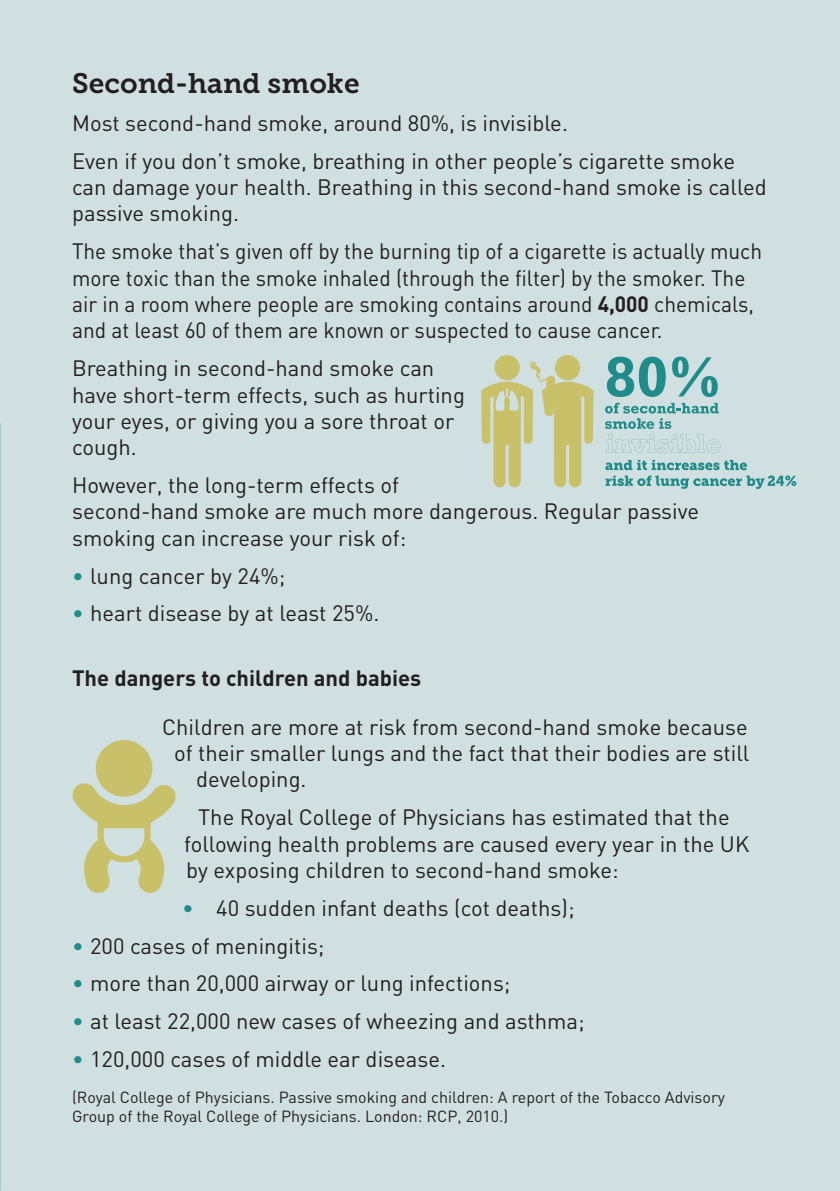
<style>
.page{position:relative;width:840px;height:1191px;background:#fff}
.page>*{position:absolute;margin:0;border:0;box-sizing:border-box;transform-origin:0 0}
.t1{font:28px "Museo Slab 700";color:#231f20}
.t2{font:22px/26.4px "DIN";color:#231f20}
.t3{font:22px/26.4px "DIN";color:#231f20;scale:.95 1}
.t4{font:700 22px "DIN";color:#231f20}
.t5{font:16px/19.2px "DIN";color:#231f20}
.s1{font-weight:700}
.s2{color:#1f8b8a}
</style>
<div class="page">
<div style="left:0;top:0;width:839px;height:1191px;background:#d0dfdf"></div>
<svg style="left:72px;top:740px;width:104px;height:153px"></svg>
<svg style="left:606px;top:357px;width:59px;height:40px"></svg>
<svg style="left:672px;top:357px;width:45px;height:40px"></svg>
<svg style="left:605px;top:403px;width:115px;height:50px"></svg>
<div style="left:494px;top:355px;width:25px;height:25px;background:#c9c06a;border-radius:50%"></div>
<div style="left:554px;top:355px;width:26px;height:25px;background:#c9c06a;border-radius:50%"></div>
<svg style="left:481px;top:361px;width:112px;height:126px"></svg>
<svg style="left:605px;top:460px;width:191px;height:29px"></svg>
<p class="t1" style="left:72px;top:67px;width:289px">Second-hand smoke</p>
<p class="t2" style="left:72px;top:109px;width:497px">Most second-hand smoke, around 80%, is invisible.</p>
<p class="t2" style="left:72px;top:147px;width:695px">Even if you don’t smoke, breathing in other people’s cigarette smoke can damage your health. Breathing in this second-hand smoke is called passive smoking.</p>
<p class="t3" style="left:72px;top:237px;width:727px">The smoke that’s given off by the burning tip of a cigarette is actually much more toxic than the smoke inhaled (through the filter) by the smoker. The air in a room where people are smoking contains around <span class="s1">4,000</span> chemicals, and at least 60 of them are known or suspected to cause cancer.</p>
<p class="t2" style="left:72px;top:354px;width:394px">Breathing in second-hand smoke can have short-term effects, such as hurting your eyes, or giving you a sore throat or cough.</p>
<p class="t2" style="left:72px;top:471px;width:628px">However, the long-term effects of<br>second-hand smoke are much more dangerous. Regular passive smoking can increase your risk of:</p>
<p class="t2" style="left:72px;top:562px;width:215px"><span class="s2">•</span> lung cancer by 24%;</p>
<p class="t2" style="left:72px;top:600px;width:308px"><span class="s2">•</span> heart disease by at least 25%.</p>
<p class="t4" style="left:72px;top:663px;width:350px">The dangers to children and babies</p>
<p class="t2" style="left:162px;top:713px;width:586px">Children are more at risk from second-hand smoke because</p>
<p class="t2" style="left:174px;top:739px;width:576px">of their smaller lungs and the fact that their bodies are still</p>
<p class="t2" style="left:196px;top:766px;width:112px">developing.</p>
<p class="t2" style="left:184px;top:803px;width:566px;text-indent:14px">The Royal College of Physicians has estimated that the following health problems are caused every year in the UK by exposing children to second-hand smoke:</p>
<p class="t2" style="left:182px;top:894px;width:393px"><span class="s2">•</span> 40 sudden infant deaths (cot deaths);</p>
<p class="t2" style="left:72px;top:932px;width:254px"><span class="s2">•</span> 200 cases of meningitis;</p>
<p class="t2" style="left:72px;top:969px;width:439px"><span class="s2">•</span> more than 20,000 airway or lung infections;</p>
<p class="t2" style="left:72px;top:1007px;width:513px"><span class="s2">•</span> at least 22,000 new cases of wheezing and asthma;</p>
<p class="t2" style="left:72px;top:1045px;width:375px"><span class="s2">•</span> 120,000 cases of middle ear disease.</p>
<p class="t5" style="left:72px;top:1087px;width:654px">(Royal College of Physicians. Passive smoking and children: A report of the Tobacco Advisory<br>Group of the Royal College of Physicians. London: RCP, 2010.)</p>
</div>
